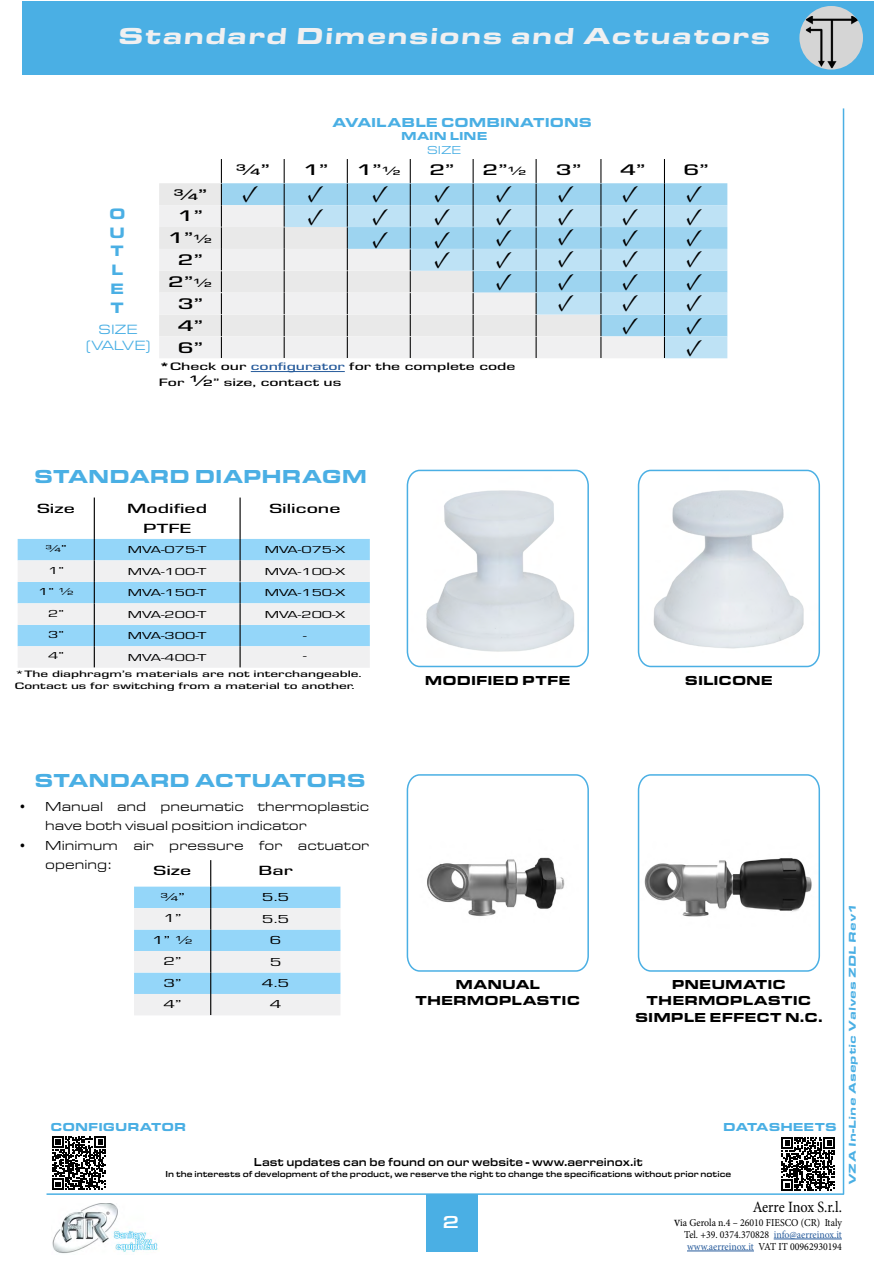
<style>
.page{position:relative;width:893px;height:1263px;background:#fff}
.page>*{position:absolute;margin:0;border:0;box-sizing:border-box;transform-origin:0 0}
.t1{font:24.3px/22px "Minion Pro";color:#000;text-align:justify}
.t2{font:900 24px "Eurostile Ext";color:#f0f0f1;scale:1.1 1}
.t3{font:900 19.5px "Eurostile Ext";color:#4aafe4}
.t4{font:500 18px "Eurostile Ext";color:#fff}
.t5{font:500 15.9px/21.9px "Eurostile";color:#000;scale:1.6 1}
.t6{font:500 15.9px/21.9px "Eurostile";color:#000;text-align:justify;scale:1.62 1}
.t7{font:15.75px "Minion Pro";letter-spacing:-.015em;color:#000;scale:.91 1}
.t8{font:900 15.6px/18.8px "Eurostile Ext";color:#4aafe4}
.t9{font:13.95px/16.6px "Eurostile Ext";color:#4aafe4;text-align:center}
.t10{font:500 13.8px/20px "Eurostile";color:#000;text-align:center;scale:1.6 1}
.t11{font:13.5px/19.5px "Eurostile Ext";color:#000}
.t12{font:900 13.5px/16.2px "Eurostile Ext";color:#000;text-align:center}
.t13{font:900 13.5px "Eurostile Ext";color:#4aafe4}
.t14{font:500 12.45px "Eurostile";color:#000;scale:1.6 1}
.t15{font:500 12px "Eurostile Ext";color:#000;scale:.88 1}
.t16{font:900 12px "Eurostile Ext";color:#4aafe4}
.t17{font:12px "Eurostile";color:#000;scale:1.6 1}
.t18{font:12px "Eurostile Ext";color:#4aafe4}
.t19{font:500 11.1px "Eurostile";color:#000;scale:1.6 1}
.t20{font:10.65px/12px "Minion Pro";color:#000;text-align:justify;scale:.93 1}
.t21{font:10.5px "Eurostile";color:#000;scale:1.6 1}
.t22{font:900 10.2px "Eurostile Ext";color:#4aafe4;scale:1.1 1}
.t23{font:500 9.6px/11.6px "Eurostile";color:#000;scale:1.6 1}
.t24{font:500 9px "Eurostile Ext";color:#000;scale:.88 1}
.s1{font-size:15.9px}
.s2{font-weight:900}
.s3{color:#275b9b}
.s4{font-size:15.6px}
.s5{font-size:14.1px}
</style>
<div class="page">
<div style="left:23px;top:1px;width:851px;height:74px;background:#4aafe4"></div>
<svg style="left:406px;top:469px;width:183px;height:199px"></svg>
<svg style="left:637px;top:774px;width:183px;height:198px"></svg>
<svg style="left:406px;top:774px;width:183px;height:198px"></svg>
<svg style="left:637px;top:469px;width:183px;height:199px"></svg>
<hr style="left:47px;top:1193px;width:797px;height:2px;background:#4aafe4">
<hr style="left:843px;top:108px;width:1px;height:1086px;background:#4aafe4">
<hr style="left:774px;top:1239px;width:68px;height:1px;background:#275b9b">
<hr style="left:687px;top:1251px;width:67px;height:1px;background:#275b9b">
<img style="left:52px;top:1203px;width:106px;height:51px">
<div style="left:426px;top:1194px;width:51px;height:58px;background:#4aafe4"></div>
<svg style="left:159px;top:183px;width:62px;height:22px"></svg>
<div style="left:222px;top:183px;width:505px;height:22px;background:#9dd4f0"></div>
<div style="left:159px;top:205px;width:125px;height:153px;background:#f0f0f1"></div>
<svg style="left:285px;top:205px;width:442px;height:153px"></svg>
<svg style="left:284px;top:159px;width:1px;height:199px"></svg>
<svg style="left:347px;top:159px;width:1px;height:199px"></svg>
<svg style="left:221px;top:159px;width:1px;height:199px"></svg>
<svg style="left:410px;top:159px;width:1px;height:199px"></svg>
<svg style="left:473px;top:159px;width:1px;height:199px"></svg>
<svg style="left:536px;top:159px;width:1px;height:199px"></svg>
<svg style="left:600px;top:159px;width:1px;height:199px"></svg>
<svg style="left:664px;top:159px;width:1px;height:199px"></svg>
<hr style="left:94px;top:497px;width:1px;height:42px;background:#000">
<hr style="left:240px;top:497px;width:1px;height:42px;background:#000">
<svg style="left:18px;top:539px;width:352px;height:129px"></svg>
<svg style="left:134px;top:860px;width:206px;height:155px"></svg>
<hr style="left:251px;top:371px;width:94px;height:1px;background:#275b9b">
<div style="left:799px;top:6px;width:64px;height:64px;background:#d5d5d5;border-radius:50%"></div>
<img style="left:806px;top:16px;width:52px;height:52px">
<svg style="left:781px;top:1137px;width:54px;height:54px"></svg>
<svg style="left:52px;top:1136px;width:54px;height:54px"></svg>
<h2 class="t2" style="left:117px;top:18px;width:597px">Standard Dimensions and Actuators</h2>
<p class="t13" style="left:333px;top:113px;width:261px">AVAILABLE COMBINATIONS</p>
<p class="t16" style="left:401px;top:127px;width:88px">MAIN LINE</p>
<p class="t18" style="left:427px;top:142px;width:35px">SIZE</p>
<h3 class="t8" style="left:109px;top:203px;width:18px">O<br>U<br>T<br>L<br>E<br>T</h3>
<h3 class="t9" style="left:86px;top:320px;width:66px">SIZE (VALVE)</h3>
<h3 class="t5" style="left:173px;top:182px;width:23px">3/4”<br>1”</h3>
<p class="t14" style="left:168px;top:231px;width:29px"><span class="s1">1”</span>1/2</p>
<h3 class="t5" style="left:178px;top:248px;width:17px">2”</h3>
<p class="t14" style="left:168px;top:274px;width:29px"><span class="s1">2”</span>1/2</p>
<h3 class="t6" style="left:178px;top:292px;width:17px">3” 4” 6”</h3>
<h3 class="t5" style="left:236px;top:158px;width:23px">3/4”</h3>
<h3 class="t5" style="left:303px;top:158px;width:17px">1”</h3>
<p class="t14" style="left:357px;top:163px;width:29px"><span class="s1">1”</span>1/2</p>
<h3 class="t5" style="left:429px;top:158px;width:17px">2”</h3>
<p class="t14" style="left:483px;top:163px;width:29px"><span class="s1">2”</span>1/2</p>
<h3 class="t6" style="left:556px;top:158px;width:17px">3”</h3>
<h3 class="t6" style="left:620px;top:158px;width:17px">4”</h3>
<h3 class="t6" style="left:683px;top:158px;width:17px">6”</h3>
<h1 class="t1" style="left:242px;top:182px;width:83px;line-height:22.8px;text-align:right">✓ ✓ ✓</h1>
<h1 class="t1" style="left:434px;top:182px;width:18px;text-indent:-62px">✓ ✓ ✓ ✓ ✓</h1>
<h1 class="t1" style="left:496px;top:182px;width:18px">✓ ✓ ✓ ✓ ✓</h1>
<h1 class="t1" style="left:558px;top:182px;width:18px">✓ ✓ ✓ ✓ ✓</h1>
<h1 class="t1" style="left:558px;top:291px;width:18px">✓</h1>
<h1 class="t1" style="left:372px;top:205px;width:18px;line-height:22.8px">✓ ✓</h1>
<h1 class="t1" style="left:622px;top:182px;width:18px">✓</h1>
<h1 class="t1" style="left:622px;top:205px;width:82px">✓ ✓</h1>
<h1 class="t1" style="left:622px;top:227px;width:82px">✓ ✓</h1>
<h1 class="t1" style="left:622px;top:247px;width:82px">✓ ✓</h1>
<h1 class="t1" style="left:622px;top:270px;width:82px">✓ ✓</h1>
<h1 class="t1" style="left:622px;top:291px;width:82px">✓ ✓</h1>
<h1 class="t1" style="left:622px;top:314px;width:82px;text-align:right">✓ ✓ ✓</h1>
<h1 class="t1" style="left:686px;top:182px;width:18px">✓</h1>
<p class="t19" style="left:159px;top:359px;width:224px"><span class="s2">*</span>Check our <span class="s3">configurator</span> for the complete code</p>
<p class="t19" style="left:159px;top:375px;width:116px">For <span class="s4">1/2</span>” size, contact us</p>
<h3 class="t3" style="left:34px;top:461px;width:334px">STANDARD DIAPHRAGM</h3>
<h3 class="t10" style="left:37px;top:498px;width:25px">Size</h3>
<h3 class="t10" style="left:127px;top:498px;width:51px">Modified<br>PTFE</h3>
<h3 class="t10" style="left:269px;top:498px;width:46px">Silicone</h3>
<p class="t21" style="left:45px;top:541px;width:15px">3/4”</p>
<p class="t21" style="left:128px;top:543px;width:51px">MVA-075-T</p>
<p class="t21" style="left:265px;top:543px;width:52px">MVA-075-X</p>
<p class="t21" style="left:48px;top:563px;width:11px">1”</p>
<p class="t21" style="left:128px;top:564px;width:51px">MVA-100-T</p>
<p class="t21" style="left:265px;top:564px;width:52px">MVA-100-X</p>
<p class="t21" style="left:38px;top:584px;width:24px">1” ½</p>
<p class="t21" style="left:128px;top:585px;width:51px">MVA-150-T</p>
<p class="t21" style="left:265px;top:585px;width:52px">MVA-150-X</p>
<p class="t21" style="left:48px;top:606px;width:11px">2”</p>
<p class="t21" style="left:128px;top:607px;width:51px">MVA-200-T</p>
<p class="t21" style="left:265px;top:607px;width:52px">MVA-200-X</p>
<p class="t21" style="left:48px;top:627px;width:11px">3”</p>
<p class="t21" style="left:128px;top:628px;width:51px">MVA-300-T</p>
<p class="t21" style="left:303px;top:628px;width:4px">-</p>
<p class="t21" style="left:48px;top:649px;width:11px">4”</p>
<p class="t21" style="left:128px;top:650px;width:51px">MVA-400-T</p>
<p class="t21" style="left:303px;top:649px;width:4px">-</p>
<p class="t23" style="left:15px;top:668px;width:218px">*The diaphragm’s materials are not interchangeable.<br>Contact us for switching from a material to another.</p>
<p class="t12" style="left:425px;top:671px;width:147px">MODIFIED PTFE</p>
<p class="t12" style="left:685px;top:671px;width:90px">SILICONE</p>
<h3 class="t3" style="left:34px;top:766px;width:333px">STANDARD ACTUATORS</h3>
<p class="t11" style="left:45px;top:795px;width:325px;text-indent:-27px">• Manual and pneumatic thermoplastic have both visual position indicator</p>
<p class="t11" style="left:45px;top:834px;width:325px;text-indent:-27px">• Minimum air pressure for actuator opening:</p>
<h3 class="t10" style="left:154px;top:860px;width:25px">Size</h3>
<h3 class="t10" style="left:259px;top:860px;width:23px">Bar</h3>
<p class="t17" style="left:160px;top:889px;width:17px">3/4”</p>
<p class="t17" style="left:262px;top:889px;width:19px">5.5</p>
<p class="t17" style="left:163px;top:910px;width:13px">1”</p>
<p class="t17" style="left:262px;top:911px;width:19px">5.5</p>
<p class="t17" style="left:152px;top:932px;width:27px">1” ½</p>
<p class="t17" style="left:270px;top:932px;width:9px">6</p>
<p class="t17" style="left:163px;top:953px;width:13px">2”</p>
<p class="t17" style="left:270px;top:954px;width:9px">5</p>
<p class="t17" style="left:163px;top:974px;width:13px">3”</p>
<p class="t17" style="left:262px;top:975px;width:19px">4.5</p>
<p class="t17" style="left:163px;top:996px;width:13px">4”</p>
<p class="t17" style="left:270px;top:996px;width:9px">4</p>
<p class="t12" style="left:415px;top:975px;width:166px">MANUAL<br>THERMOPLASTIC</p>
<p class="t12" style="left:635px;top:975px;width:189px">PNEUMATIC<br>THERMOPLASTIC<br>SIMPLE EFFECT N.C.</p>
<p class="t16" style="left:51px;top:1118px;width:137px">CONFIGURATOR</p>
<p class="t16" style="left:723px;top:1118px;width:115px">DATASHEETS</p>
<p class="t15" style="left:254px;top:1153px;width:444px">Last updates can be found on our website - www.aerreinox.it</p>
<p class="t24" style="left:166px;top:1167px;width:644px">In the interests of development of the product, we reserve the right to change the specifications without prior notice</p>
<p class="t22" style="left:845px;top:1185px;width:259px;rotate:-90deg">VZA In-Line Aseptic Valves ZDL Rev1</p>
<h3 class="t4" style="left:443px;top:1209px;width:18px">2</h3>
<h3 class="t7" style="left:753px;top:1197px;width:100px">Aerre Inox S.r.l.</h3>
<p class="t20" style="left:684px;top:1216px;width:171px;text-indent:-10px"><span class="s5">v</span>ia Gerola n.4 – 26010 FIESCO (CR) Italy Tel. +39. 0374.370828 <span class="s3">info@aerreinox.it www.aerreinox.it</span> VAT IT 00962930194</p>
</div>
